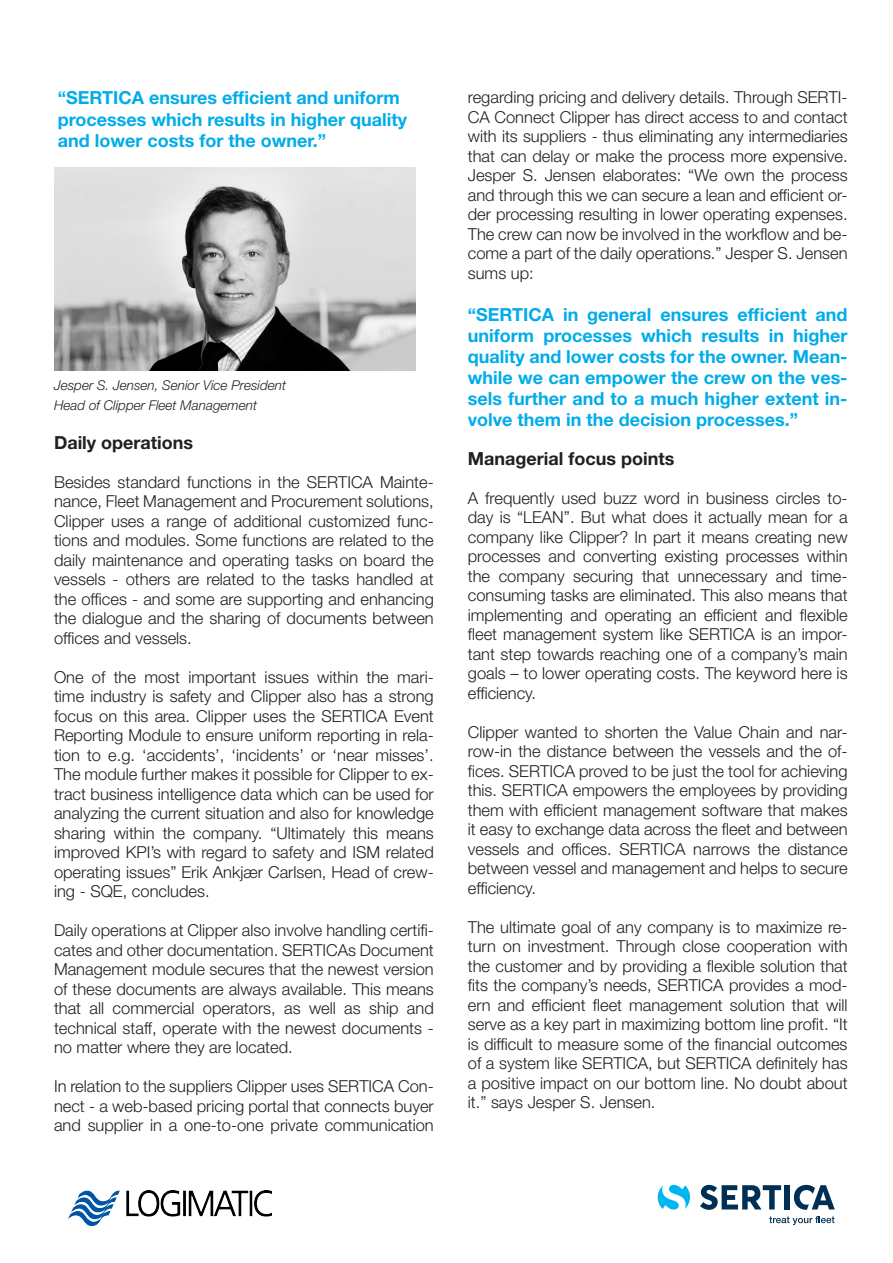
<style>
.page{position:relative;width:893px;height:1263px;background:#fff}
.page>*{position:absolute;margin:0;border:0;box-sizing:border-box;transform-origin:0 0}
.t1{font:700 18px/21px "Helvetica Neue LT Std";color:#00ace9;text-align:justify}
.t2{font:700 18px "Helvetica Neue LT Std";color:#231f20}
.t3{font:300 16.5px/19.5px "Helvetica Neue LT Std";color:#231f20;text-align:justify}
.t4{font:italic 300 13.5px "Helvetica Neue LT Std";color:#231f20}
</style>
<div class="page">
<svg style="left:658px;top:1185px;width:32px;height:24px"></svg>
<svg style="left:769px;top:1216px;width:65px;height:9px"></svg>
<svg style="left:700px;top:1185px;width:81px;height:25px"></svg>
<div style="left:784px;top:1185px;width:6px;height:24px;background:#002f53"></div>
<svg style="left:794px;top:1185px;width:41px;height:25px"></svg>
<img style="left:68px;top:1191px;width:204px;height:34px">
<img style="left:54px;top:168px;width:362px;height:203px">
<p class="t1" style="left:58px;top:87px;width:351px;line-height:21.6px;text-align:left">“SERTICA ensures efficient and uniform processes which results in higher quality and lower costs for the owner.”</p>
<p class="t4" style="left:54px;top:377px;width:234px">Jesper S. Jensen, Senior Vice President</p>
<p class="t4" style="left:54px;top:397px;width:205px">Head of Clipper Fleet Management</p>
<p class="t2" style="left:54px;top:431px;width:141px">Daily operations</p>
<p class="t3" style="left:54px;top:472px;width:381px">Besides standard functions in the SERTICA Mainte&shy;nance, Fleet Management and Procurement solutions, Clipper uses a range of additional customized func&shy;tions and modules. Some functions are related to the daily maintenance and operating tasks on board the vessels - others are related to the tasks handled at the offices - and some are supporting and enhancing the dialogue and the sharing of documents between offices and vessels.</p>
<p class="t3" style="left:54px;top:667px;width:381px">One of the most important issues within the mari&shy;time industry is safety and Clipper also has a strong focus on this area. Clipper uses the SERTICA Event Reporting Module to ensure uniform reporting in rela&shy;tion to e.g. ‘accidents’, ‘incidents’ or ‘near misses’.<br>The module further makes it possible for Clipper to ex&shy;tract business intelligence data which can be used for analyzing the current situation and also for knowledge sharing within the company. “Ultimately this means improved KPI’s with regard to safety and ISM related operating issues” Erik Ankjær Carlsen, Head of crew&shy;ing - SQE, concludes.</p>
<p class="t3" style="left:54px;top:920px;width:381px">Daily operations at Clipper also involve handling certifi&shy;cates and other documentation. SERTICAs Document Management module secures that the newest version of these documents are always available. This means that all commercial operators, as well as ship and technical staff, operate with the newest documents - no matter where they are located.</p>
<p class="t3" style="left:54px;top:1076px;width:381px">In relation to the suppliers Clipper uses SERTICA Con&shy;nect - a web-based pricing portal that connects buyer and supplier in a one-to-one private communication</p>
<p class="t3" style="left:468px;top:87px;width:381px">regarding pricing and delivery details. Through SERTI-CA Connect Clipper has direct access to and contact with its suppliers - thus eliminating any intermediaries that can delay or make the process more expensive.<br>Jesper S. Jensen elaborates: “We own the process and through this we can secure a lean and efficient or&shy;der processing resulting in lower operating expenses.<br>The crew can now be involved in the workflow and be&shy;come a part of the daily operations.” Jesper S. Jensen sums up:</p>
<p class="t1" style="left:468px;top:303px;width:381px">“SERTICA in general ensures efficient and uniform processes which results in higher quality and lower costs for the owner. Mean&shy;while we can empower the crew on the ves&shy;sels further and to a much higher extent in&shy;volve them in the decision processes.”</p>
<p class="t2" style="left:468px;top:447px;width:208px">Managerial focus points</p>
<p class="t3" style="left:468px;top:488px;width:381px">A frequently used buzz word in business circles to&shy;day is “LEAN”. But what does it actually mean for a company like Clipper? In part it means creating new processes and converting existing processes within the company securing that unnecessary and time&shy;consuming tasks are eliminated. This also means that implementing and operating an efficient and flexible fleet management system like SERTICA is an impor&shy;tant step towards reaching one of a company’s main goals – to lower operating costs. The keyword here is efficiency.</p>
<p class="t3" style="left:468px;top:722px;width:381px">Clipper wanted to shorten the Value Chain and nar&shy;row-in the distance between the vessels and the of&shy;fices. SERTICA proved to be just the tool for achieving this. SERTICA empowers the employees by providing them with efficient management software that makes it easy to exchange data across the fleet and between vessels and offices. SERTICA narrows the distance between vessel and management and helps to secure efficiency.</p>
<p class="t3" style="left:468px;top:917px;width:381px">The ultimate goal of any company is to maximize re&shy;turn on investment. Through close cooperation with the customer and by providing a flexible solution that fits the company’s needs, SERTICA provides a mod&shy;ern and efficient fleet management solution that will serve as a key part in maximizing bottom line profit. “It is difficult to measure some of the financial outcomes of a system like SERTICA, but SERTICA definitely has a positive impact on our bottom line. No doubt about it.” says Jesper S. Jensen.</p>
</div>
